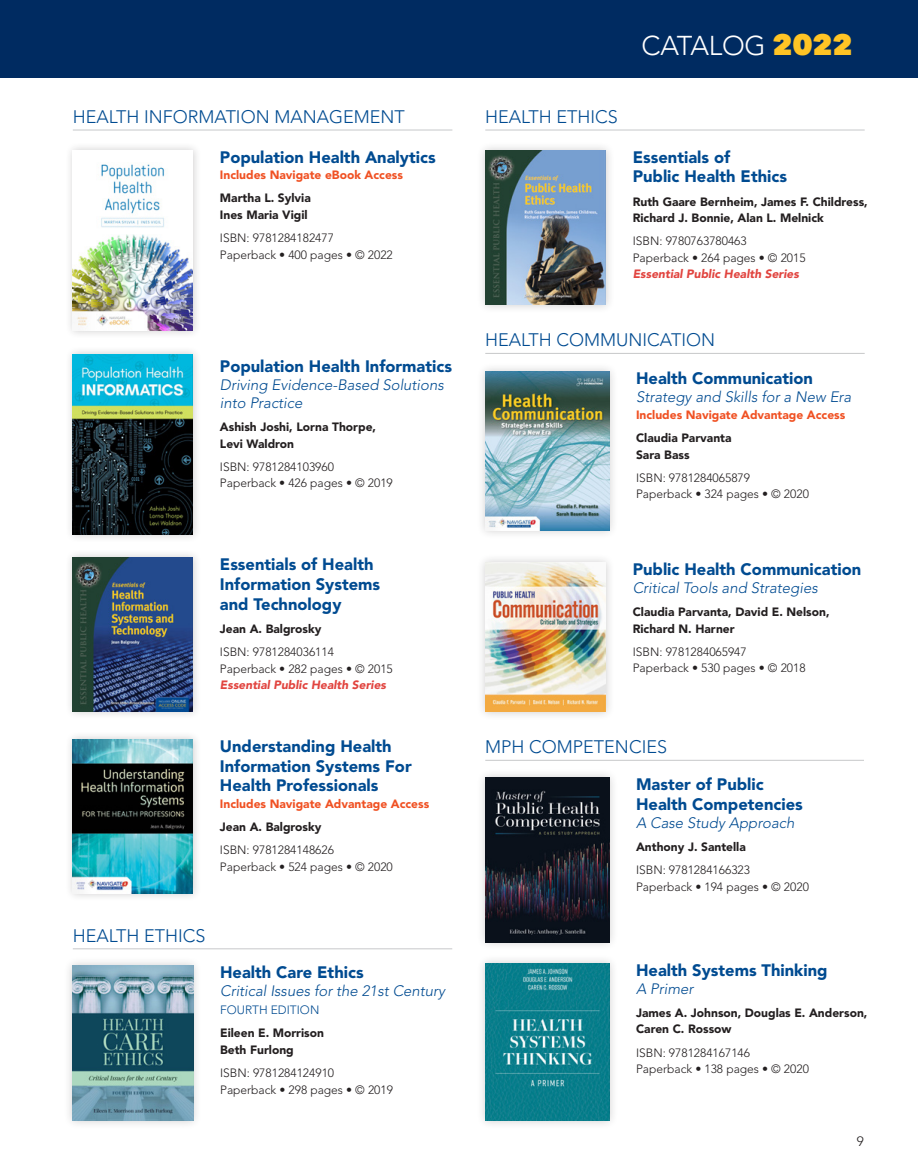
<style>
.page{position:relative;width:918px;height:1175px;background:#fff}
.page>*{position:absolute;margin:0;border:0;box-sizing:border-box;transform-origin:0 0}
.t1{font:300 27.3px "Avenir";letter-spacing:-.01em;color:#fff}
.t2{font:300 18px "Avenir LT Std";color:#004b91}
.t3{font:900 16.5px/19.8px "Avenir LT Std";color:#004b91}
.t4{font:italic 300 15px/18px "Avenir LT Std";color:#004b91}
.t5{font:300 13.5px "Avenir LT Std";color:#231f20}
.t6{font:300 12px/16.5px "Avenir LT Std";color:#231f20}
.t7{font:900 12px/16.5px "Avenir LT Std";color:#231f20}
.t8{font:900 12px "Avenir LT Std";color:#f05123}
.t9{font:italic 900 12px "Avenir LT Std";color:#e1443f}
.t10{font:300 12px "Avenir LT Std";color:#004b91}
.s1{font-family:"Avenir Next";font-weight:800;font-size:29.1px;color:#ffc425}
</style>
<div class="page">
<div style="left:0;top:0;width:918px;height:77px;background:#002b61"></div>
<div style="left:476px;top:768px;width:142px;height:183px;background:#231f20;opacity:.22"></div>
<img style="left:485px;top:777px;width:124px;height:165px">
<div style="left:476px;top:954px;width:142px;height:176px;background:#231f20;opacity:.22"></div>
<img style="left:485px;top:963px;width:124px;height:157px">
<hr style="left:485px;top:760px;width:379px;height:1px;background:#c7c8ca">
<hr style="left:485px;top:353px;width:380px;height:1px;background:#c7c8ca">
<div style="left:64px;top:141px;width:137px;height:198px;background:#231f20;opacity:.22"></div>
<img style="left:73px;top:150px;width:120px;height:180px">
<hr style="left:73px;top:130px;width:379px;height:1px;background:#c7c8ca">
<div style="left:64px;top:549px;width:137px;height:171px;background:#231f20;opacity:.22"></div>
<img style="left:73px;top:557px;width:120px;height:154px">
<div style="left:64px;top:345px;width:137px;height:198px;background:#231f20;opacity:.22"></div>
<img style="left:73px;top:354px;width:120px;height:180px">
<div style="left:64px;top:730px;width:137px;height:172px;background:#231f20;opacity:.22"></div>
<img style="left:73px;top:739px;width:120px;height:154px">
<hr style="left:73px;top:948px;width:379px;height:1px;background:#c7c8ca">
<div style="left:64px;top:956px;width:138px;height:173px;background:#231f20;opacity:.22"></div>
<img style="left:73px;top:965px;width:120px;height:155px">
<div style="left:476px;top:141px;width:139px;height:172px;background:#231f20;opacity:.22"></div>
<img style="left:485px;top:150px;width:121px;height:154px">
<hr style="left:485px;top:130px;width:380px;height:1px;background:#c7c8ca">
<div style="left:476px;top:363px;width:142px;height:176px;background:#231f20;opacity:.22"></div>
<img style="left:485px;top:372px;width:124px;height:158px">
<div style="left:476px;top:553px;width:139px;height:167px;background:#231f20;opacity:.22"></div>
<img style="left:485px;top:562px;width:121px;height:149px">
<h2 class="t2" style="left:73px;top:106px;width:333px">HEALTH INFORMATION MANAGEMENT</h2>
<h3 class="t3" style="left:220px;top:147px;width:217px">Population Health Analytics</h3>
<p class="t8" style="left:220px;top:168px;width:185px">Includes Navigate eBook Access</p>
<p class="t7" style="left:220px;top:190px;width:92px">Martha L. Sylvia<br>Ines Maria Vigil</p>
<p class="t6" style="left:220px;top:230px;width:174px">ISBN: 9781284182477<br>Paperback • 400 pages • © 2022</p>
<h3 class="t3" style="left:220px;top:356px;width:234px">Population Health Informatics</h3>
<p class="t4" style="left:220px;top:376px;width:225px">Driving Evidence-Based Solutions into Practice</p>
<p class="t7" style="left:220px;top:419px;width:158px">Ashish Joshi, Lorna Thorpe,<br>Levi Waldron</p>
<p class="t6" style="left:220px;top:458px;width:174px">ISBN: 9781284103960<br>Paperback • 426 pages • © 2019</p>
<h3 class="t3" style="left:220px;top:554px;width:162px">Essentials of Health<br>Information Systems and Technology</h3>
<p class="t7" style="left:220px;top:620px;width:103px">Jean A. Balgrosky</p>
<p class="t6" style="left:220px;top:644px;width:174px">ISBN: 9781284036114<br>Paperback • 282 pages • © 2015</p>
<p class="t9" style="left:220px;top:678px;width:168px">Essential Public Health Series</p>
<h3 class="t3" style="left:220px;top:736px;width:193px">Understanding Health<br>Information Systems For<br>Health Professionals</h3>
<p class="t8" style="left:220px;top:796px;width:211px">Includes Navigate Advantage Access</p>
<p class="t7" style="left:220px;top:818px;width:103px">Jean A. Balgrosky</p>
<p class="t6" style="left:220px;top:842px;width:174px">ISBN: 9781284148626<br>Paperback • 524 pages • © 2020</p>
<h2 class="t2" style="left:73px;top:925px;width:134px">HEALTH ETHICS</h2>
<h3 class="t3" style="left:220px;top:962px;width:145px">Health Care Ethics</h3>
<p class="t4" style="left:220px;top:982px;width:227px">Critical Issues for the 21st Century</p>
<p class="t10" style="left:220px;top:1002px;width:101px">FOURTH EDITION</p>
<p class="t7" style="left:220px;top:1024px;width:105px">Eileen E. Morrison<br>Beth Furlong</p>
<p class="t6" style="left:220px;top:1064px;width:174px">ISBN: 9781284124910<br>Paperback • 298 pages • © 2019</p>
<h1 class="t1" style="left:642px;top:30px;width:213px">CATALOG <span class="s1">2022</span></h1>
<h2 class="t2" style="left:485px;top:106px;width:134px">HEALTH ETHICS</h2>
<h3 class="t3" style="left:633px;top:147px;width:156px">Essentials of<br>Public Health Ethics</h3>
<p class="t7" style="left:633px;top:193px;width:237px">Ruth Gaare Bernheim, James F. Childress,<br>Richard J. Bonnie, Alan L. Melnick</p>
<p class="t6" style="left:633px;top:233px;width:174px">ISBN: 9780763780463<br>Paperback • 264 pages • © 2015</p>
<p class="t9" style="left:633px;top:267px;width:168px">Essential Public Health Series</p>
<h2 class="t2" style="left:485px;top:329px;width:231px">HEALTH COMMUNICATION</h2>
<h3 class="t3" style="left:636px;top:368px;width:178px">Health Communication</h3>
<p class="t4" style="left:636px;top:388px;width:217px">Strategy and Skills for a New Era</p>
<p class="t8" style="left:636px;top:407px;width:211px">Includes Navigate Advantage Access</p>
<p class="t7" style="left:636px;top:429px;width:97px">Claudia Parvanta<br>Sara Bass</p>
<p class="t6" style="left:636px;top:469px;width:174px">ISBN: 9781284065879<br>Paperback • 324 pages • © 2020</p>
<h3 class="t3" style="left:633px;top:559px;width:230px">Public Health Communication</h3>
<p class="t4" style="left:633px;top:579px;width:187px">Critical Tools and Strategies</p>
<p class="t7" style="left:633px;top:603px;width:198px">Claudia Parvanta, David E. Nelson,<br>Richard N. Harner</p>
<p class="t6" style="left:633px;top:643px;width:174px">ISBN: 9781284065947<br>Paperback • 530 pages • © 2018</p>
<h2 class="t2" style="left:485px;top:736px;width:183px">MPH COMPETENCIES</h2>
<h3 class="t3" style="left:636px;top:774px;width:168px">Master of Public<br>Health Competencies</h3>
<p class="t4" style="left:636px;top:813px;width:160px">A Case Study Approach</p>
<p class="t7" style="left:636px;top:838px;width:111px">Anthony J. Santella</p>
<p class="t6" style="left:636px;top:861px;width:174px">ISBN: 9781284166323<br>Paperback • 194 pages • © 2020</p>
<h3 class="t3" style="left:636px;top:960px;width:193px">Health Systems Thinking</h3>
<p class="t4" style="left:636px;top:979px;width:59px">A Primer</p>
<p class="t7" style="left:636px;top:1004px;width:233px">James A. Johnson, Douglas E. Anderson,<br>Caren C. Rossow</p>
<p class="t6" style="left:636px;top:1044px;width:174px">ISBN: 9781284167146<br>Paperback • 138 pages • © 2020</p>
<p class="t5" style="left:857px;top:1133px;width:9px">9</p>
</div>
